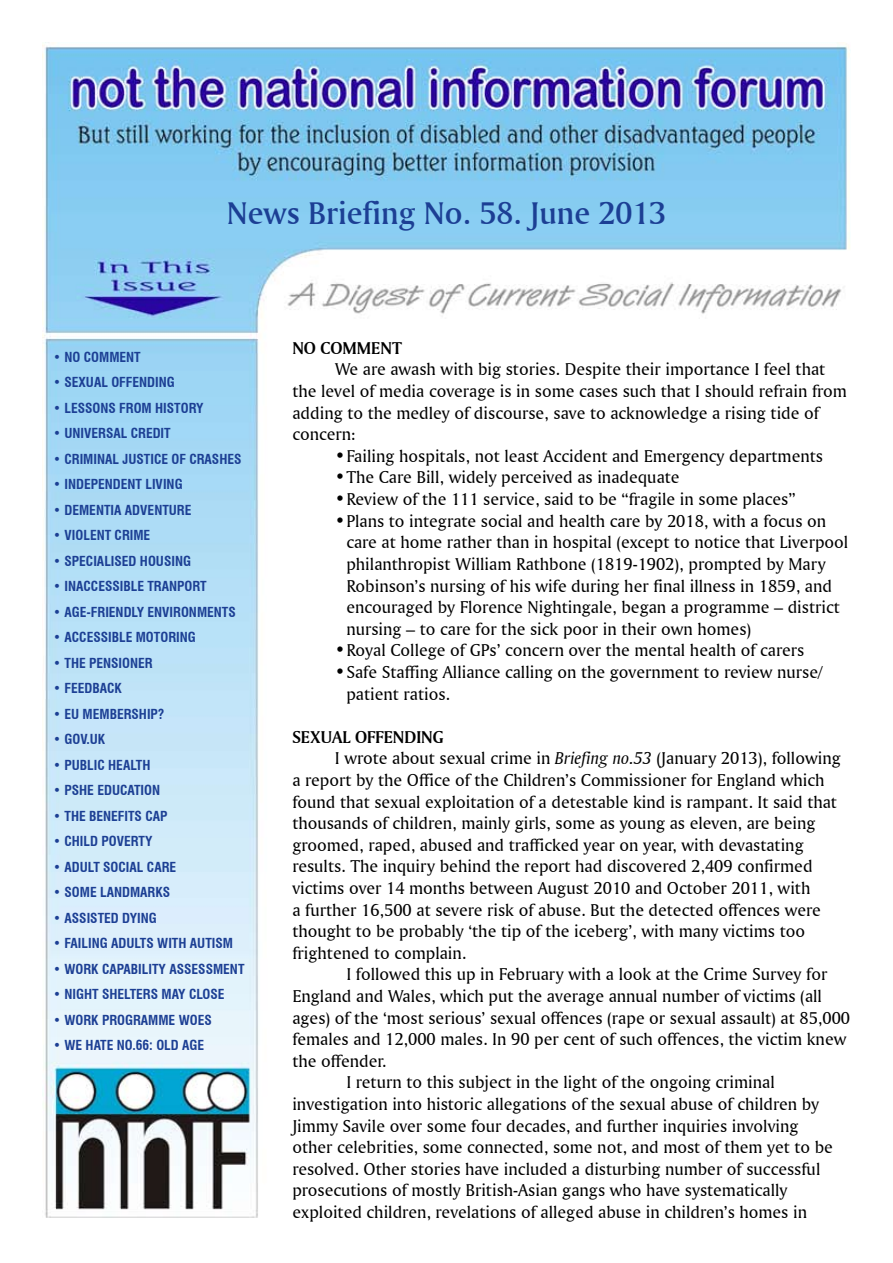
<style>
.page{position:relative;width:893px;height:1263px;background:#fff}
.page>*{position:absolute;margin:0;border:0;box-sizing:border-box;transform-origin:0 0}
.t1{font:33px "Amerigo BT Medium A";color:#1c3f94}
.t2{font:18px/21.6px "Amerigo BT Roman A";color:#000}
.t3{font:18px "Amerigo BT Bold A";color:#000}
.t4{font:700 condensed 13.5px "Swiss 721 BT";color:#1c3f94}
.s1{font-family:"Amerigo BT Italic A"}
</style>
<div class="page">
<img style="left:43px;top:44px;width:807px;height:1174px">
<h1 class="t1" style="left:227px;top:192px;width:441px">News Briefing No. 58. June 2013</h1>
<p class="t4" style="left:53px;top:349px;width:89px">• NO COMMENT</p>
<p class="t4" style="left:53px;top:374px;width:123px">• SEXUAL OFFENDING</p>
<p class="t4" style="left:53px;top:400px;width:152px">• LESSONS FROM HISTORY</p>
<p class="t4" style="left:53px;top:425px;width:119px">• UNIVERSAL CREDIT</p>
<p class="t4" style="left:53px;top:451px;width:190px">• CRIMINAL JUSTICE OF CRASHES</p>
<p class="t4" style="left:53px;top:476px;width:131px">• INDEPENDENT LIVING</p>
<p class="t4" style="left:53px;top:502px;width:140px">• DEMENTIA ADVENTURE</p>
<p class="t4" style="left:53px;top:527px;width:99px">• VIOLENT CRIME</p>
<p class="t4" style="left:53px;top:553px;width:139px">• SPECIALISED HOUSING</p>
<p class="t4" style="left:53px;top:578px;width:155px">• INACCESSIBLE TRANPORT</p>
<p class="t4" style="left:53px;top:604px;width:184px">• AGE-FRIENDLY ENVIRONMENTS</p>
<p class="t4" style="left:53px;top:629px;width:144px">• ACCESSIBLE MOTORING</p>
<p class="t4" style="left:53px;top:655px;width:101px">• THE PENSIONER</p>
<p class="t4" style="left:53px;top:680px;width:70px">• FEEDBACK</p>
<p class="t4" style="left:53px;top:706px;width:113px">• EU MEMBERSHIP?</p>
<p class="t4" style="left:53px;top:731px;width:54px">• GOV.UK</p>
<p class="t4" style="left:53px;top:757px;width:99px">• PUBLIC HEALTH</p>
<p class="t4" style="left:53px;top:782px;width:109px">• PSHE EDUCATION</p>
<p class="t4" style="left:53px;top:808px;width:116px">• THE BENEFITS CAP</p>
<p class="t4" style="left:53px;top:833px;width:101px">• CHILD POVERTY</p>
<p class="t4" style="left:53px;top:859px;width:125px">• ADULT SOCIAL CARE</p>
<p class="t4" style="left:53px;top:884px;width:119px">• SOME LANDMARKS</p>
<p class="t4" style="left:53px;top:910px;width:105px">• ASSISTED DYING</p>
<p class="t4" style="left:53px;top:935px;width:181px">• FAILING ADULTS WITH AUTISM</p>
<p class="t4" style="left:53px;top:961px;width:193px">• WORK CAPABILITY ASSESSMENT</p>
<p class="t4" style="left:53px;top:986px;width:173px">• NIGHT SHELTERS MAY CLOSE</p>
<p class="t4" style="left:53px;top:1012px;width:160px">• WORK PROGRAMME WOES</p>
<p class="t4" style="left:53px;top:1037px;width:153px">• WE HATE NO.66: OLD AGE</p>
<p class="t3" style="left:292px;top:337px;width:111px">NO COMMENT</p>
<p class="t2" style="left:292px;top:358px;width:556px;text-indent:43px">We are awash with big stories. Despite their importance I feel that the level of media coverage is in some cases such that I should refrain from adding to the medley of discourse, save to acknowledge a rising tide of concern:</p>
<p class="t2" style="left:335px;top:445px;width:490px">• Failing hospitals, not least Accident and Emergency departments</p>
<p class="t2" style="left:335px;top:466px;width:346px">• The Care Bill, widely perceived as inadequate</p>
<p class="t2" style="left:335px;top:488px;width:462px">• Review of the 111 service, said to be “fragile in some places”</p>
<p class="t2" style="left:346px;top:510px;width:503px;text-indent:-11px">• Plans to integrate social and health care by 2018, with a focus on care at home rather than in hospital (except to notice that Liverpool philanthropist William Rathbone (1819-1902), prompted by Mary Robinson’s nursing of his wife during her final illness in 1859, and encouraged by Florence Nightingale, began a programme – district nursing – to care for the sick poor in their own homes)</p>
<p class="t2" style="left:335px;top:639px;width:471px">• Royal College of GPs’ concern over the mental health of carers</p>
<p class="t2" style="left:346px;top:661px;width:477px;text-indent:-11px">• Safe Staffing Alliance calling on the government to review nurse/ patient ratios.</p>
<p class="t3" style="left:292px;top:726px;width:153px">SEXUAL OFFENDING</p>
<p class="t2" style="left:292px;top:747px;width:550px;text-indent:43px">I wrote about sexual crime in <span class="s1">Briefing no.53</span> (January 2013), following a report by the Office of the Children’s Commissioner for England which found that sexual exploitation of a detestable kind is rampant. It said that thousands of children, mainly girls, some as young as eleven, are being groomed, raped, abused and trafficked year on year, with devastating results. The inquiry behind the report had discovered 2,409 confirmed victims over 14 months between August 2010 and October 2011, with<br>a further 16,500 at severe risk of abuse. But the detected offences were thought to be probably ‘the tip of the iceberg’, with many victims too frightened to complain.</p>
<p class="t2" style="left:346px;top:963px;width:483px">I followed this up in February with a look at the Crime Survey for</p>
<p class="t2" style="left:292px;top:985px;width:531px">England and Wales, which put the average annual number of victims (all</p>
<p class="t2" style="left:292px;top:1006px;width:559px">ages) of the ‘most serious’ sexual offences (rape or sexual assault) at 85,000</p>
<p class="t2" style="left:292px;top:1028px;width:556px">females and 12,000 males. In 90 per cent of such offences, the victim knew</p>
<p class="t2" style="left:292px;top:1050px;width:96px">the offender.</p>
<p class="t2" style="left:346px;top:1071px;width:430px">I return to this subject in the light of the ongoing criminal</p>
<p class="t2" style="left:292px;top:1093px;width:528px">investigation into historic allegations of the sexual abuse of children by</p>
<p class="t2" style="left:292px;top:1114px;width:508px">Jimmy Savile over some four decades, and further inquiries involving</p>
<p class="t2" style="left:292px;top:1136px;width:542px">other celebrities, some connected, some not, and most of them yet to be</p>
<p class="t2" style="left:292px;top:1158px;width:530px">resolved. Other stories have included a disturbing number of successful</p>
<p class="t2" style="left:292px;top:1179px;width:497px">prosecutions of mostly British-Asian gangs who have systematically</p>
<p class="t2" style="left:292px;top:1201px;width:516px">exploited children, revelations of alleged abuse in children’s homes in</p>
</div>
